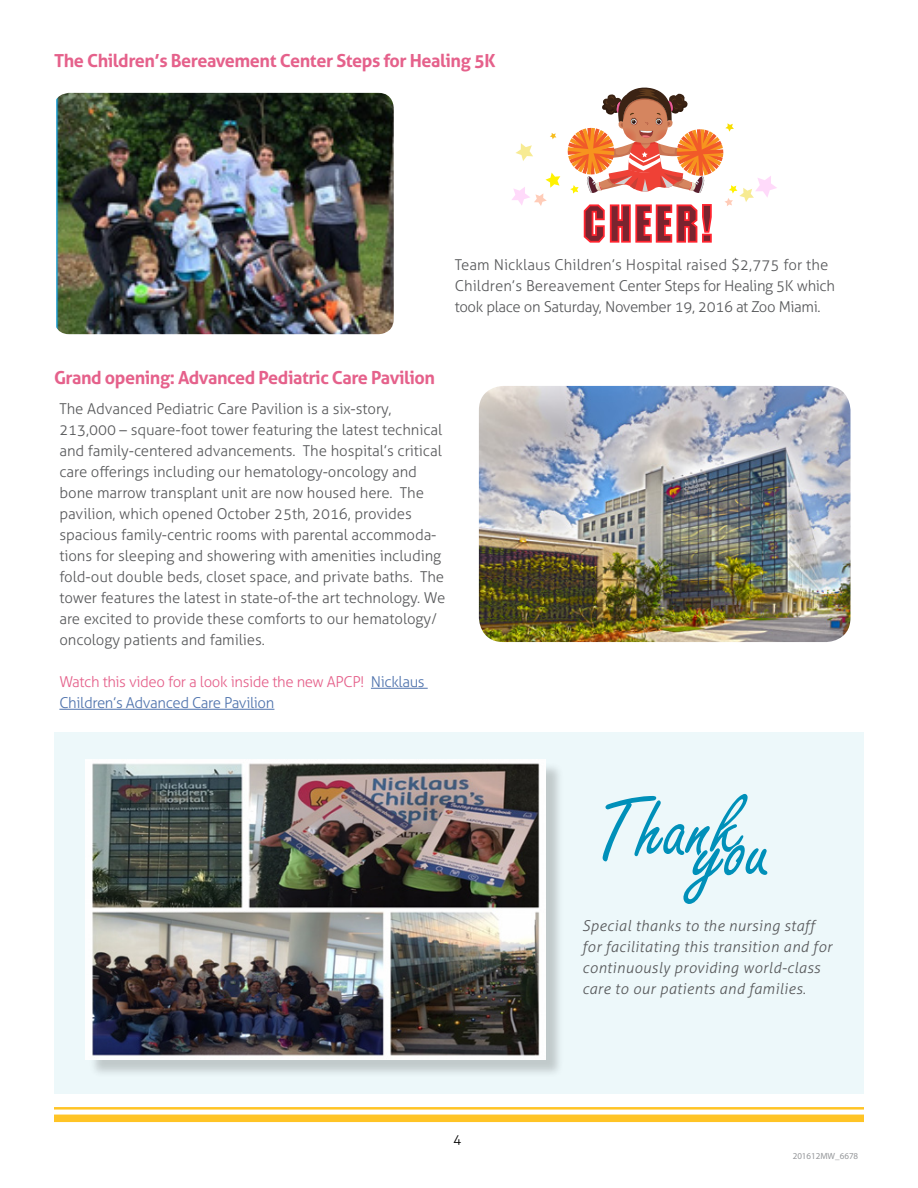
<style>
.page{position:relative;width:918px;height:1188px;background:#fff}
.page>*{position:absolute;margin:0;border:0;box-sizing:border-box;transform-origin:0 0}
.t1{font:700 18px "Aller";letter-spacing:-.025em;color:#e5618b}
.t2{font:300 15px/21px "Aller";letter-spacing:-.005em;color:#58595b}
.t3{font:300 15px/21px "Aller";letter-spacing:-.025em;color:#58595b}
.t4{font:italic 300 15px/21px "Aller";letter-spacing:.025em;color:#58595b}
.t5{font:300 15px/21px "Aller";letter-spacing:-.025em;color:#e5618b}
.t6{font:300 13.5px "Aller";color:#000}
.t7{font:9px "Myriad Pro";color:#95979a}
.s1{color:#4f73ad}
</style>
<div class="page">
<hr style="left:54px;top:1107px;width:810px;height:3px;background:#ffc425">
<div style="left:54px;top:1115px;width:810px;height:7px;background:#ffc425"></div>
<div style="left:54px;top:732px;width:810px;height:362px;background:#edf8fa"></div>
<img style="left:479px;top:386px;width:371px;height:256px">
<div style="left:88px;top:762px;width:476px;height:316px;background:#000;opacity:.19"></div>
<img style="left:86px;top:759px;width:459px;height:300px">
<hr style="left:371px;top:688px;width:57px;height:1px;background:#4f73ad">
<hr style="left:59px;top:709px;width:215px;height:1px;background:#4f73ad">
<img style="left:56px;top:93px;width:338px;height:241px">
<svg style="left:603px;top:794px;width:164px;height:110px"></svg>
<svg style="left:516px;top:143px;width:17px;height:18px"></svg>
<svg style="left:550px;top:133px;width:6px;height:6px"></svg>
<svg style="left:512px;top:173px;width:48px;height:33px"></svg>
<svg style="left:568px;top:87px;width:209px;height:156px"></svg>
<p class="t1" style="left:54px;top:50px;width:443px">The Children’s Bereavement Center Steps for Healing 5K</p>
<p class="t3" style="left:455px;top:254px;width:382px">Team Nicklaus Children’s Hospital raised $2,775 for the<br>Children’s Bereavement Center Steps for Healing 5K which took place on Saturday, November 19, 2016 at Zoo Miami.</p>
<p class="t1" style="left:54px;top:366px;width:383px">Grand opening: Advanced Pediatric Care Pavilion</p>
<p class="t2" style="left:59px;top:398px;width:387px">The Advanced Pediatric Care Pavilion is a six-story, 213,000 – square-foot tower featuring the latest technical and family-centered advancements. The hospital’s critical care offerings including our hematology-oncology and bone marrow transplant unit are now housed here. The pavilion, which opened October 25th, 2016, provides spacious family-centric rooms with parental accommoda&shy;tions for sleeping and showering with amenities including fold-out double beds, closet space, and private baths. The tower features the latest in state-of-the art technology. We are excited to provide these comforts to our hematology/ oncology patients and families.</p>
<p class="t5" style="left:59px;top:671px;width:367px">Watch this video for a look inside the new APCP! <span class="s1">Nicklaus<br>Children’s Advanced Care Pavilion</span></p>
<p class="t6" style="left:453px;top:1131px;width:10px">4</p>
<p class="t4" style="left:582px;top:916px;width:251px">Special thanks to the nursing staff for facilitating this transition and for continuously providing world-class care to our patients and families.</p>
<p class="t7" style="left:793px;top:1151px;width:67px">201612MW_6678</p>
</div>
